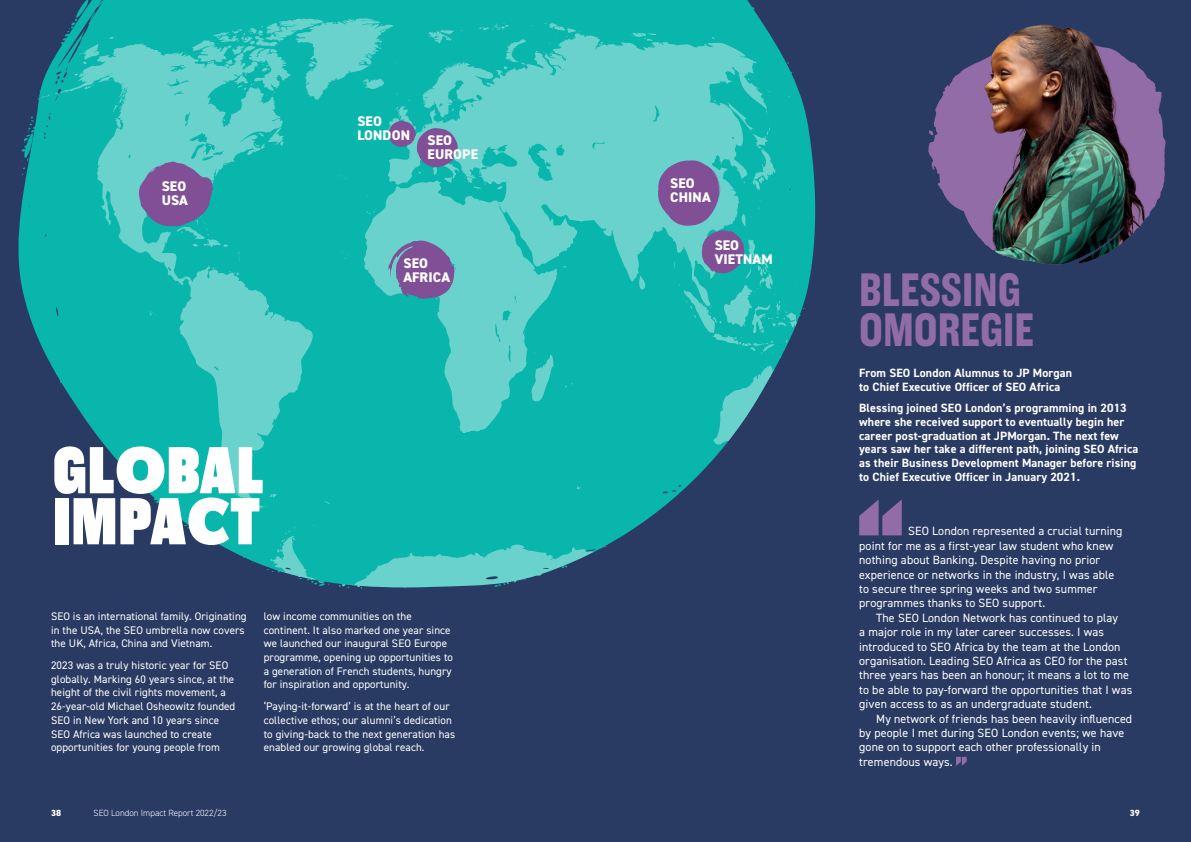
<style>
.page{position:relative;width:1191px;height:842px;background:#2a3b63}
.page>*{position:absolute;margin:0;border:0;box-sizing:border-box;transform-origin:0 0}
.Section_heading_H1{font:900 68px/51px "Americane Cond";letter-spacing:.015em;color:#fff}
.NAME{font:700 48px/40px "Americane Cond";letter-spacing:.015em;color:#926ca6}
.Map_SEO_tags{font:800 14px/14px "DIN2014";letter-spacing:.01em;color:#fff}
.Participant_quotes_runon{font:12px/14.4px "DIN2014";letter-spacing:.01em;color:#fff}
.Paragraph{font:700 12px/13.7px "DIN2014";letter-spacing:.01em;color:#fff}
.Participant_quotes{font:12px/14.4px "DIN2014";letter-spacing:.01em;color:#fff}
.Paragraph-2{font:11px/13.7px "DIN2014";letter-spacing:.01em;color:#fff}
.t1{font:300 9px "DIN2014";color:#fff}
.t2{font:800 9px "DIN2014";color:#fff}
.s1{font-family:"Americane"}
</style>
<div class="page">
<svg style="left:509px;top:0;width:306px;height:583px;fill:#0ab6ac"></svg>
<svg style="left:18px;top:226px;width:29px;height:131px;fill:#09b6ac"></svg>
<svg style="left:47px;top:226px;width:462px;height:362px;fill:#09b6ac"></svg>
<svg style="left:169px;top:226px;width:340px;height:327px;background:#24bcb3"></svg>
<svg style="left:388px;top:240px;width:67px;height:59px;background:#7576a4"></svg>
<svg style="left:19px;top:0;width:490px;height:226px;background:#2fb3b1"></svg>
<svg style="left:658px;top:160px;width:86px;height:113px;background:#5e8daa"></svg>
<img style="left:928px;top:66px;width:237px;height:199px">
<img style="left:934px;top:66px;width:16px;height:61px">
<svg style="left:929px;top:123px;width:6px;height:12px"></svg>
<img style="left:950px;top:24px;width:187px;height:131px">
<svg style="left:859px;top:499px;width:42px;height:36px"></svg>
<svg style="left:956px;top:757px;width:10px;height:9px"></svg>
<p class="Map_SEO_tags" style="left:162px;top:179px;width:28px">SEO<br>USA</p>
<p class="Section_heading_H1" style="left:53px;top:446px;width:212px">GL<span class="s1">O</span>BAL<br>IMPA<span class="s1">C</span>T</p>
<p class="Map_SEO_tags" style="left:357px;top:115px;width:54px">SEO<br>LONDON</p>
<p class="Map_SEO_tags" style="left:427px;top:133px;width:52px">SEO<br>EUROPE</p>
<p class="Map_SEO_tags" style="left:403px;top:256px;width:48px">SEO<br>AFRICA</p>
<p class="Paragraph-2" style="left:51px;top:609px;width:197px">SEO is an international family. Originating in the USA, the SEO umbrella now covers the UK, Africa, China and Vietnam.</p>
<p class="Paragraph-2" style="left:51px;top:658px;width:186px">2023 was a truly historic year for SEO globally. Marking 60 years since, at the height of the civil rights movement, a 26-year-old Michael Osheowitz founded SEO in New York and 10 years since SEO Africa was launched to create opportunities for young people from</p>
<p class="Paragraph-2" style="left:264px;top:609px;width:191px">low income communities on the continent. It also marked one year since we launched our inaugural SEO Europe programme, opening up opportunities to a generation of French students, hungry for inspiration and opportunity.</p>
<p class="Paragraph-2" style="left:264px;top:699px;width:193px">‘Paying-it-forward’ is at the heart of our collective ethos; our alumni’s dedication to giving-back to the next generation has enabled our growing global reach.</p>
<p class="Map_SEO_tags" style="left:670px;top:176px;width:42px">SEO<br>CHINA</p>
<p class="Map_SEO_tags" style="left:714px;top:238px;width:59px">SEO<br>VIETNAM</p>
<p class="NAME" style="left:859px;top:270px;width:176px">BLESSING<br>OMOREGIE</p>
<p class="Paragraph" style="left:859px;top:366px;width:214px">From SEO London Alumnus to JP Morgan to Chief Executive Officer of SEO Africa</p>
<p class="Paragraph" style="left:859px;top:401px;width:281px">Blessing joined SEO London’s programming in 2013 where she received support to eventually begin her career post-graduation at JPMorgan. The next few years saw her take a different path, joining SEO Africa as their Business Development Manager before rising to Chief Executive Officer in January 2021.</p>
<p class="Participant_quotes" style="left:859px;top:524px;width:265px;text-indent:49px">SEO London represented a crucial turning point for me as a first-year law student who knew nothing about Banking. Despite having no prior experience or networks in the industry, I was able to secure three spring weeks and two summer programmes thanks to SEO support.</p>
<p class="Participant_quotes_runon" style="left:859px;top:610px;width:274px;text-indent:17px">The SEO London Network has continued to play<br>a major role in my later career successes. I was introduced to SEO Africa by the team at the London organisation. Leading SEO Africa as CEO for the past three years has been an honour; it means a lot to me to be able to pay-forward the opportunities that I was given access to as an undergraduate student.</p>
<p class="Participant_quotes_runon" style="left:859px;top:711px;width:274px;text-indent:17px">My network of friends has been heavily influenced by people I met during SEO London events; we have gone on to support each other professionally in tremendous ways.</p>
<p class="t2" style="left:51px;top:807px;width:12px">38</p>
<p class="t1" style="left:94px;top:808px;width:134px">SEO London Impact Report 2022/23</p>
<p class="t2" style="left:1129px;top:807px;width:12px">39</p>
</div>
